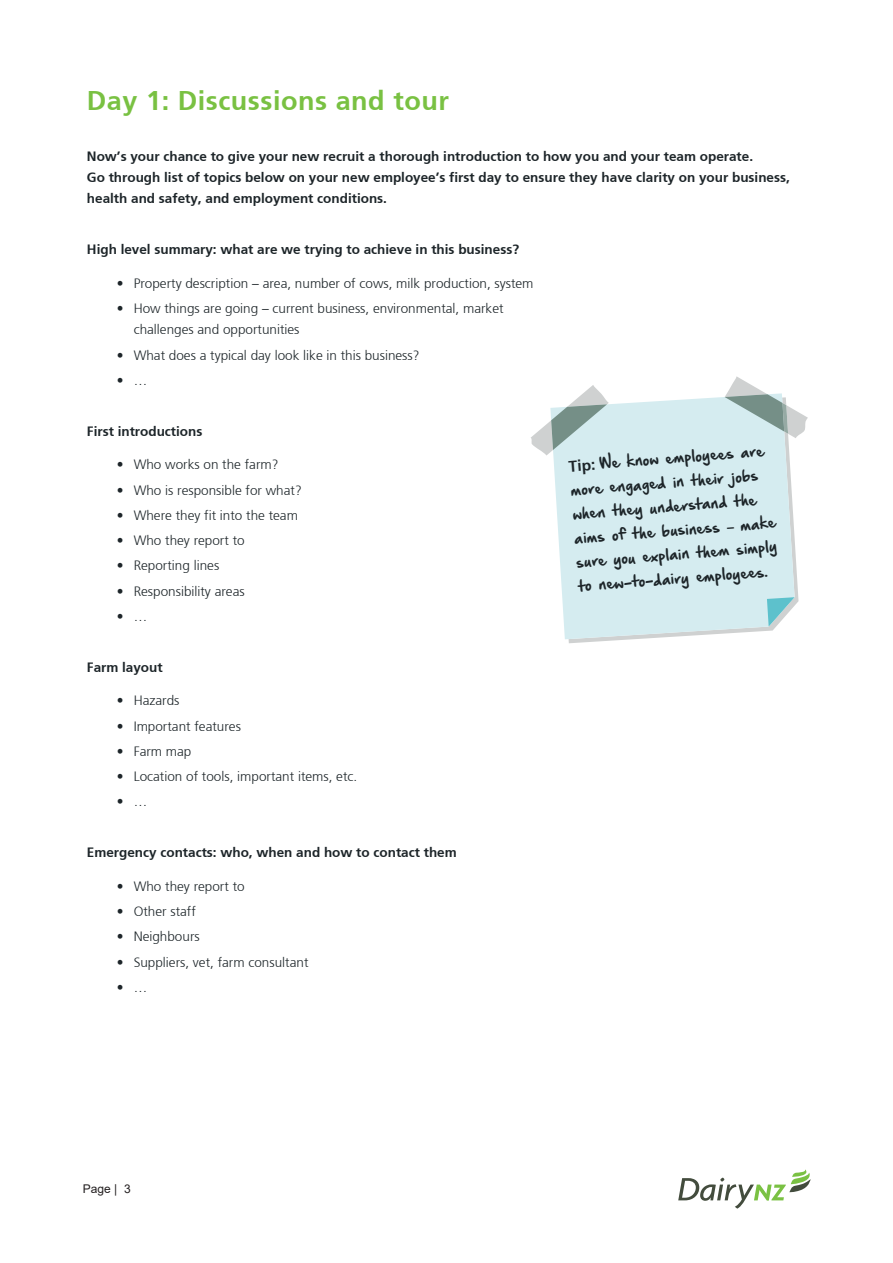
<style>
.page{position:relative;width:893px;height:1263px;background:#fff}
.page>*{position:absolute;margin:0;border:0;box-sizing:border-box;transform-origin:0 0}
.subhead{font:700 27px "Frutiger";letter-spacing:.02em;color:#79c142}
.body{font:13.8px/24px "Hand Of Sean Demo";color:#1d2529}
.t1{font:300 13.5px/21px "Frutiger";color:#1d2529}
.body-2{font:700 13.5px/21px "Frutiger";color:#1d2529}
.t2{font:12px "Arial";color:#231f20}
.s1{font-family:"Frutiger";font-weight:700;font-size:15.45px}
.s2{font-family:"Frutiger";font-weight:700}
</style>
<div class="page">
<svg style="left:678px;top:1169px;width:133px;height:39px"></svg>
<svg style="left:569px;top:548px;width:229px;height:95px"></svg>
<svg style="left:553px;top:397px;width:242px;height:242px;background:#d7ecf0"></svg>
<svg style="left:767px;top:597px;width:28px;height:30px"></svg>
<svg style="left:725px;top:376px;width:83px;height:62px"></svg>
<svg style="left:531px;top:385px;width:78px;height:70px"></svg>
<p class="subhead" style="left:87px;top:85px;width:364px">Day 1: Discussions and tour</p>
<p class="body-2" style="left:87px;top:146px;width:704px">Now’s your chance to give your new recruit a thorough introduction to how you and your team operate.<br>Go through list of topics below on your new employee’s first day to ensure they have clarity on your business, health and safety, and employment conditions.</p>
<p class="body-2" style="left:87px;top:239px;width:434px">High level summary: what are we trying to achieve in this business?</p>
<p class="t1" style="left:117px;top:273px;width:418px">• Property description – area, number of cows, milk production, system</p>
<p class="t1" style="left:134px;top:298px;width:371px;text-indent:-17px">• How things are going – current business, environmental, market challenges and opportunities</p>
<p class="t1" style="left:117px;top:345px;width:304px">• What does a typical day look like in this business?</p>
<p class="t1" style="left:117px;top:370px;width:32px">• …</p>
<p class="body-2" style="left:87px;top:420px;width:117px">First introductions</p>
<p class="t1" style="left:117px;top:454px;width:163px">• Who works on the farm?</p>
<p class="t1" style="left:117px;top:480px;width:187px">• Who is responsible for what?</p>
<p class="t1" style="left:117px;top:505px;width:183px">• Where they fit into the team</p>
<p class="t1" style="left:117px;top:530px;width:130px">• Who they report to</p>
<p class="t1" style="left:117px;top:555px;width:104px">• Reporting lines</p>
<p class="t1" style="left:117px;top:581px;width:130px">• Responsibility areas</p>
<p class="t1" style="left:117px;top:606px;width:32px">• …</p>
<p class="body-2" style="left:87px;top:656px;width:77px">Farm layout</p>
<p class="t1" style="left:117px;top:690px;width:64px">• Hazards</p>
<p class="t1" style="left:117px;top:716px;width:126px">• Important features</p>
<p class="t1" style="left:117px;top:741px;width:76px">• Farm map</p>
<p class="t1" style="left:117px;top:766px;width:242px">• Location of tools, important items, etc.</p>
<p class="t1" style="left:117px;top:791px;width:32px">• …</p>
<p class="body-2" style="left:87px;top:842px;width:371px">Emergency contacts: who, when and how to contact them</p>
<p class="t1" style="left:117px;top:876px;width:130px">• Who they report to</p>
<p class="t1" style="left:117px;top:901px;width:81px">• Other staff</p>
<p class="t1" style="left:117px;top:926px;width:85px">• Neighbours</p>
<p class="t1" style="left:117px;top:952px;width:193px">• Suppliers, vet, farm consultant</p>
<p class="t1" style="left:117px;top:977px;width:32px">• …</p>
<p class="t2" style="left:83px;top:1180px;width:49px">Page | 3</p>
<p class="body" style="left:567px;top:456px;width:204px;rotate:-5deg"><span class="s1">Tip:</span> We know employees are more engaged in their jobs when they understand the aims of the business <span class="s2">–</span> make sure you explain them simply to new-to-dairy employees.</p>
</div>
